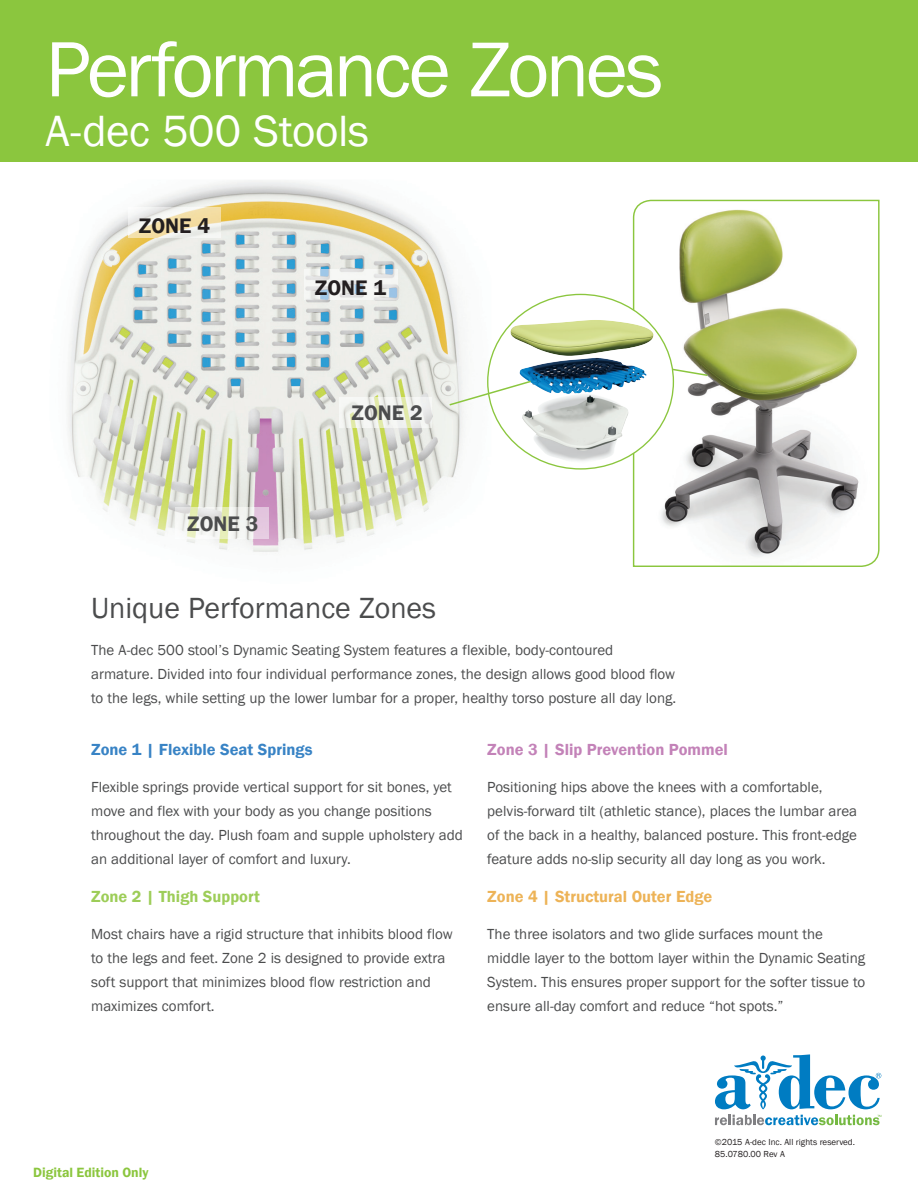
<style>
.page{position:relative;width:918px;height:1188px;background:#fff}
.page>*{position:absolute;margin:0;border:0;box-sizing:border-box;transform-origin:0 0}
.t1{font:81px "Franklin Gothic";letter-spacing:-.045em;color:#fff}
.t2{font:45px "Franklin Gothic";letter-spacing:-.005em;color:#fff}
.t3{font:30px "Franklin Gothic";color:#4b4c4d}
.t4{font:600 21.6px "Franklin Gothic";color:#231f20}
.t5{font:600 21.6px "Franklin Gothic";color:#4b4c4d}
.t6{font:600 16.5px "Franklin Gothic";color:#c382b8}
.t7{font:600 16.5px "Franklin Gothic";color:#3883c5}
.t8{font:600 16.5px "Franklin Gothic";color:#edb357}
.t9{font:600 16.5px "Franklin Gothic";color:#9dcd58}
.t10{font:15px/24px "Franklin Gothic";color:#4b4c4d}
.t11{font:600 13.8px "Franklin Gothic";color:#8bc63e}
.t12{font:9px/12px "Franklin Gothic";color:#231f20}
</style>
<div class="page">
<img style="left:68px;top:180px;width:423px;height:372px">
<img style="left:128px;top:208px;width:93px;height:30px">
<img style="left:304px;top:270px;width:93px;height:30px">
<img style="left:339px;top:398px;width:93px;height:30px">
<img style="left:176px;top:508px;width:92px;height:30px">
<div style="left:0;top:0;width:918px;height:162px;background:#8bc63e"></div>
<svg style="left:715px;top:1115px;width:166px;height:10px"></svg>
<svg style="left:715px;top:1054px;width:166px;height:55px"></svg>
<svg style="left:632px;top:199px;width:248px;height:368px"></svg>
<svg style="left:488px;top:294px;width:185px;height:175px"></svg>
<img style="left:510px;top:320px;width:143px;height:36px">
<svg style="left:448px;top:380px;width:84px;height:27px"></svg>
<svg style="left:671px;top:368px;width:38px;height:9px"></svg>
<h1 class="t1" style="left:45px;top:19px;width:619px">Performance Zones</h1>
<h2 class="t2" style="left:45px;top:103px;width:325px">A-dec 500 Stools</h2>
<h3 class="t4" style="left:139px;top:212px;width:73px">ZONE 4</h3>
<h3 class="t5" style="left:187px;top:510px;width:73px">ZONE 3</h3>
<h3 class="t4" style="left:315px;top:274px;width:73px">ZONE 1</h3>
<h3 class="t5" style="left:352px;top:400px;width:73px">ZONE 2</h3>
<h3 class="t3" style="left:91px;top:589px;width:347px">Unique Performance Zones</h3>
<p class="t10" style="left:91px;top:638px;width:587px">The A-dec 500 stool’s Dynamic Seating System features a flexible, body-contoured armature. Divided into four individual performance zones, the design allows good blood flow to the legs, while setting up the lower lumbar for a proper, healthy torso posture all day long.</p>
<p class="t7" style="left:91px;top:739px;width:223px">Zone 1 | Flexible Seat Springs</p>
<p class="t10" style="left:91px;top:775px;width:373px">Flexible springs provide vertical support for sit bones, yet move and flex with your body as you change positions throughout the day. Plush foam and supple upholstery add an additional layer of comfort and luxury.</p>
<p class="t9" style="left:91px;top:886px;width:170px">Zone 2 | Thigh Support</p>
<p class="t10" style="left:91px;top:922px;width:363px">Most chairs have a rigid structure that inhibits blood flow to the legs and feet. Zone 2 is designed to provide extra soft support that minimizes blood flow restriction and maximizes comfort.</p>
<p class="t6" style="left:487px;top:739px;width:242px">Zone 3 | Slip Prevention Pommel</p>
<p class="t10" style="left:487px;top:775px;width:371px">Positioning hips above the knees with a comfortable, pelvis-forward tilt (athletic stance), places the lumbar area of the back in a healthy, balanced posture. This front-edge feature adds no-slip security all day long as you work.</p>
<p class="t8" style="left:487px;top:886px;width:227px">Zone 4 | Structural Outer Edge</p>
<p class="t10" style="left:487px;top:922px;width:379px">The three isolators and two glide surfaces mount the middle layer to the bottom layer within the Dynamic Seating System. This ensures proper support for the softer tissue to ensure all-day comfort and reduce “hot spots.”</p>
<p class="t11" style="left:33px;top:1164px;width:117px">Digital Edition Only</p>
<p class="t12" style="left:715px;top:1136px;width:142px">©2015 A-dec Inc. All rights reserved.<br>85.0780.00 Rev A</p>
</div>
